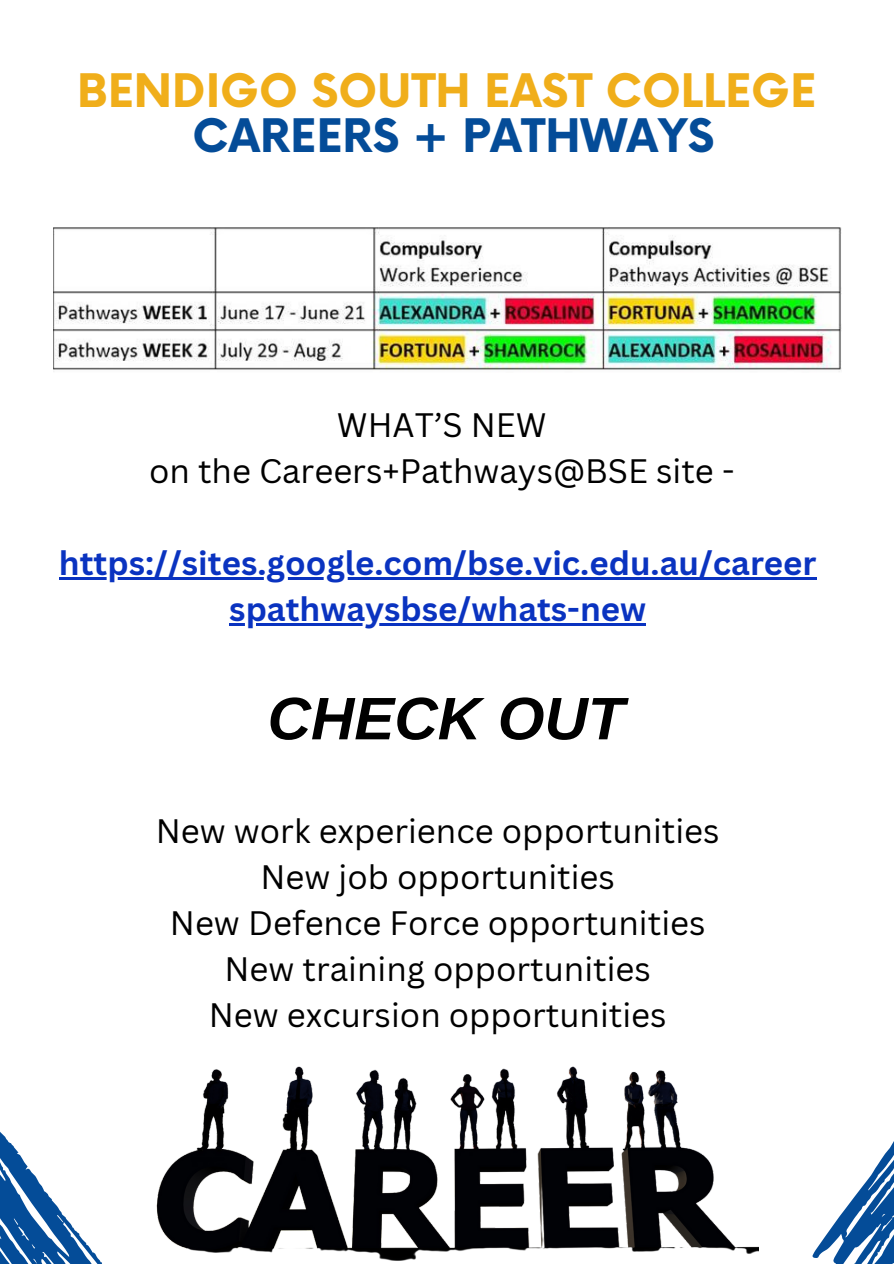
<style>
.page{position:relative;width:894px;height:1264px;background:#fff}
.page>*{position:absolute;margin:0;border:0;box-sizing:border-box;transform-origin:0 0}
.t1{font:italic 700 60px "Arimo";color:#000}
.t2{font:700 45px/45px "Now";color:#f0ae1a;text-align:center}
.t3{font:33px "Canva Sans";color:#000}
.t4{font:700 33px "Canva Sans";color:#0a33c0}
.s1{color:#044c98}
</style>
<div class="page">
<svg style="left:0;top:1131px;width:102px;height:132px"></svg>
<svg style="left:812px;top:1143px;width:81px;height:120px"></svg>
<img style="left:53px;top:227px;width:787px;height:145px">
<hr style="left:59px;top:577px;width:757px;height:2px;background:#0a33c0">
<hr style="left:229px;top:623px;width:417px;height:2px;background:#0a33c0">
<img style="left:156px;top:1066px;width:602px;height:195px">
<p class="t2" style="left:77px;top:71px;width:740px">BENDIGO SOUTH EAST COLLEGE<br><span class="s1">CAREERS + PATHWAYS</span></p>
<p class="t3" style="left:337px;top:401px;width:211px">WHAT’S NEW</p>
<p class="t3" style="left:149px;top:447px;width:586px">on the Careers+Pathways@BSE site -</p>
<p class="t4" style="left:59px;top:539px;width:759px">https://sites.google.com/bse.vic.edu.au/career</p>
<p class="t4" style="left:229px;top:586px;width:418px">spathwaysbse/whats-new</p>
<h1 class="t1" style="left:267px;top:685px;width:358px">CHECK OUT</h1>
<h1 class="t3" style="left:156px;top:807px;width:565px">New work experience opportunities</h1>
<p class="t3" style="left:260px;top:853px;width:356px">New job opportunities</p>
<p class="t3" style="left:170px;top:899px;width:537px">New Defence Force opportunities</p>
<p class="t3" style="left:224px;top:946px;width:428px">New training opportunities</p>
<p class="t3" style="left:209px;top:992px;width:459px">New excursion opportunities</p>
</div>
